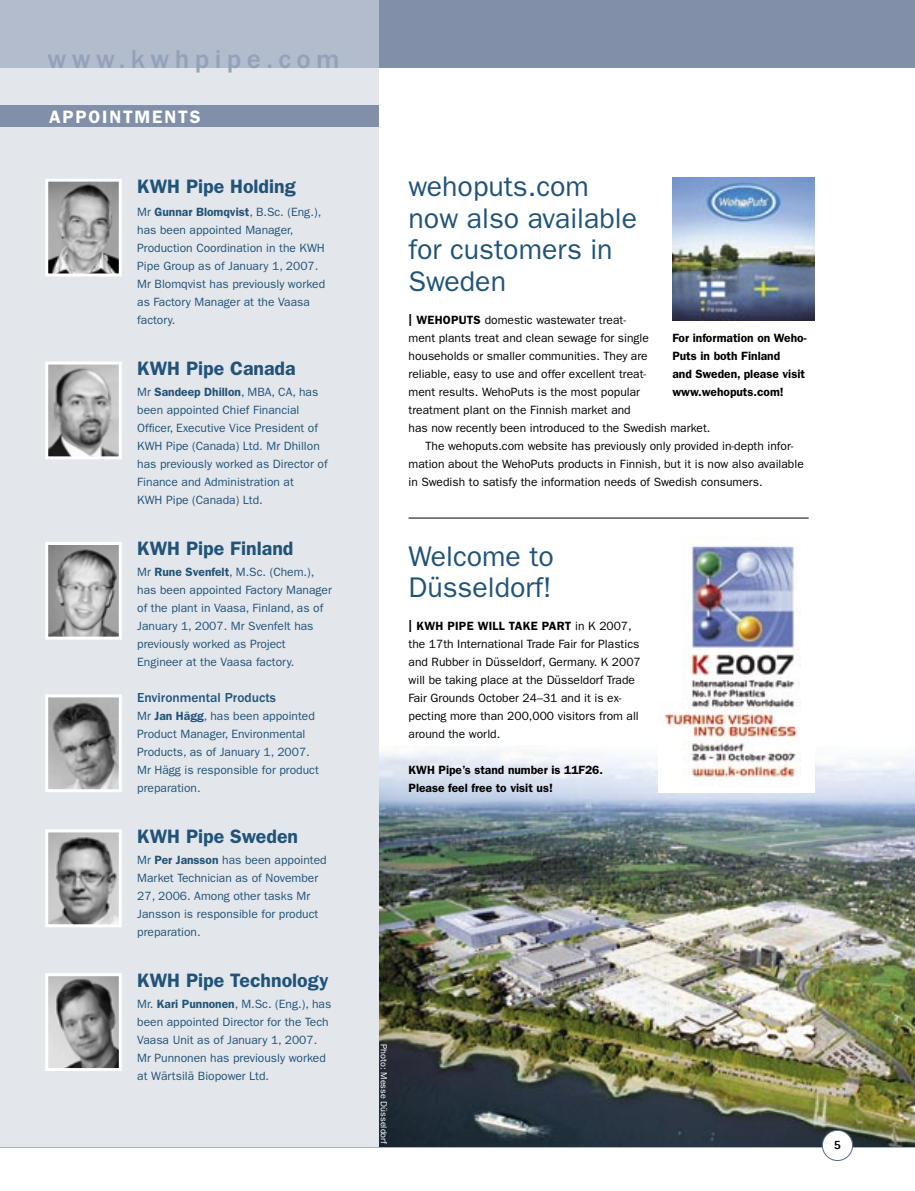
<style>
.page{position:relative;width:915px;height:1191px;background:#fff}
.page>*{position:absolute;margin:0;border:0;box-sizing:border-box;transform-origin:0 0}
.t1{font:28.5px/31.5px "Franklin Gothic";color:#215379}
.t2{font:500 27px "Franklin Gothic";letter-spacing:.2em;color:#94a1b8}
.t3{font:600 19.5px "Franklin Gothic";color:#215379}
.t4{font:600 18px "Franklin Gothic";letter-spacing:.1em;color:#fff}
.t5{font:500 13.5px "Franklin Gothic";color:#215379}
.t6{font:800 12.75px "Rotis Sans Serif";color:#000}
.t7{font:12px/18px "Franklin Gothic";color:#215379}
.t8{font:12px/18px "Franklin Gothic";color:#000}
.t9{font:600 12px/18px "Franklin Gothic";color:#000}
.t10{font:9px "Franklin Gothic";color:#fff}
.s1{font-weight:600}
</style>
<div class="page">
<div style="left:0;top:0;width:914px;height:68px;background:#8190a8"></div>
<hr style="left:0;top:1146px;width:914px;height:1px;background:#566b87">
<img style="left:378px;top:745px;width:536px;height:401px">
<div style="left:658px;top:548px;width:156px;height:245px;background:#fff"></div>
<div style="left:0;top:68px;width:378px;height:1078px;background:#e3e7eb"></div>
<div style="left:0;top:0;width:378px;height:68px;background:#b3bccc"></div>
<div style="left:0;top:106px;width:379px;height:21px;background:#8190a8"></div>
<img style="left:49px;top:183px;width:69px;height:89px">
<div style="left:45px;top:179px;width:77px;height:97px;border:3px solid #fff"></div>
<img style="left:49px;top:365px;width:69px;height:90px">
<div style="left:45px;top:361px;width:77px;height:98px;border:3px solid #fff"></div>
<img style="left:49px;top:546px;width:69px;height:89px">
<div style="left:45px;top:542px;width:77px;height:97px;border:3px solid #fff"></div>
<img style="left:49px;top:698px;width:69px;height:90px">
<div style="left:45px;top:694px;width:77px;height:98px;border:3px solid #fff"></div>
<img style="left:49px;top:833px;width:69px;height:90px">
<div style="left:45px;top:829px;width:77px;height:98px;border:3px solid #fff"></div>
<img style="left:49px;top:977px;width:69px;height:90px">
<div style="left:45px;top:973px;width:77px;height:98px;border:3px solid #fff"></div>
<img style="left:672px;top:178px;width:142px;height:142px">
<img style="left:657px;top:535px;width:142px;height:251px">
<hr style="left:408px;top:518px;width:400px;height:1px;background:#000">
<div style="left:822px;top:1130px;width:30px;height:30px;background:#fff;border-radius:50%"></div>
<div style="left:821px;top:1130px;width:31px;height:30px;border:1px solid #566b87;border-radius:50%"></div>
<h2 class="t2" style="left:48px;top:44px;width:293px">www.kwhpipe.com</h2>
<h3 class="t4" style="left:49px;top:106px;width:153px">APPOINTMENTS</h3>
<h3 class="t3" style="left:137px;top:175px;width:160px">KWH Pipe Holding</h3>
<p class="t7" style="left:137px;top:203px;width:189px">Mr <span class="s1">Gunnar Blomqvist</span>, B.Sc. (Eng.), has been appointed Manager,<br>Production Coordination in the KWH<br>Pipe Group as of January 1, 2007.<br>Mr Blomqvist has previously worked as Factory Manager at the Vaasa factory.</p>
<h3 class="t3" style="left:137px;top:357px;width:160px">KWH Pipe Canada</h3>
<p class="t7" style="left:137px;top:383px;width:192px">Mr <span class="s1">Sandeep Dhillon</span>, MBA, CA, has been appointed Chief Financial<br>Officer, Executive Vice President of<br>KWH Pipe (Canada) Ltd. Mr Dhillon has previously worked as Director of<br>Finance and Administration at<br>KWH Pipe (Canada) Ltd.</p>
<h3 class="t3" style="left:137px;top:537px;width:158px">KWH Pipe Finland</h3>
<p class="t7" style="left:137px;top:563px;width:196px">Mr <span class="s1">Rune Svenfelt</span>, M.Sc. (Chem.), has been appointed Factory Manager of the plant in Vaasa, Finland, as of<br>January 1, 2007. Mr Svenfelt has previously worked as Project<br>Engineer at the Vaasa factory.</p>
<p class="t5" style="left:137px;top:690px;width:140px">Environmental Products</p>
<p class="t7" style="left:137px;top:707px;width:183px">Mr <span class="s1">Jan Hägg</span>, has been appointed<br>Product Manager, Environmental<br>Products, as of January 1, 2007.<br>Mr Hägg is responsible for product preparation.</p>
<h3 class="t3" style="left:137px;top:825px;width:162px">KWH Pipe Sweden</h3>
<p class="t7" style="left:137px;top:851px;width:191px">Mr <span class="s1">Per Jansson</span> has been appointed<br>Market Technician as of November<br>27, 2006. Among other tasks Mr<br>Jansson is responsible for product preparation.</p>
<h3 class="t3" style="left:137px;top:969px;width:193px">KWH Pipe Technology</h3>
<p class="t7" style="left:137px;top:995px;width:195px">Mr. <span class="s1">Kari Punnonen</span>, M.Sc. (Eng.), has been appointed Director for the Tech Vaasa Unit as of January 1, 2007.<br>Mr Punnonen has previously worked at Wärtsilä Biopower Ltd.</p>
<h1 class="t1" style="left:408px;top:171px;width:230px">wehoputs.com now also available for customers in<br>Sweden</h1>
<p class="t8" style="left:408px;top:311px;width:219px"><span class="s1">| WEHOPUTS</span> domestic wastewater treat-</p>
<p class="t8" style="left:408px;top:329px;width:242px">ment plants treat and clean sewage for single</p>
<p class="t8" style="left:408px;top:347px;width:241px">households or smaller communities. They are</p>
<p class="t8" style="left:408px;top:365px;width:239px">reliable, easy to use and offer excellent treat-</p>
<p class="t8" style="left:408px;top:383px;width:233px">ment results. WehoPuts is the most popular</p>
<p class="t8" style="left:408px;top:401px;width:224px">treatment plant on the Finnish market and</p>
<p class="t8" style="left:408px;top:419px;width:303px">has now recently been introduced to the Swedish market.</p>
<p class="t8" style="left:425px;top:437px;width:369px">The wehoputs.com website has previously only provided in-depth infor-</p>
<p class="t8" style="left:408px;top:455px;width:396px">mation about the WehoPuts products in Finnish, but it is now also available</p>
<p class="t8" style="left:408px;top:473px;width:355px">in Swedish to satisfy the information needs of Swedish consumers.</p>
<p class="t9" style="left:672px;top:329px;width:136px">For information on Weho-<br>Puts in both Finland<br>and Sweden, please visit www.wehoputs.com!</p>
<h1 class="t1" style="left:408px;top:540px;width:147px">Welcome to<br>Düsseldorf!</h1>
<p class="t8" style="left:408px;top:617px;width:234px"><span class="s1">| KWH PIPE WILL TAKE PART</span> in K 2007, the 17th International Trade Fair for Plastics and Rubber in Düsseldorf, Germany. K 2007 will be taking place at the Düsseldorf Trade Fair Grounds October 24–31 and it is ex&shy;pecting more than 200,000 visitors from all around the world.</p>
<p class="t9" style="left:408px;top:761px;width:196px">KWH Pipe’s stand number is 11F26.<br>Please feel free to visit us!</p>
<p class="t10" style="left:389px;top:1044px;width:101px;rotate:90deg">Photo: Messe Düsseldorf</p>
<p class="t6" style="left:833px;top:1136px;width:9px">5</p>
</div>
